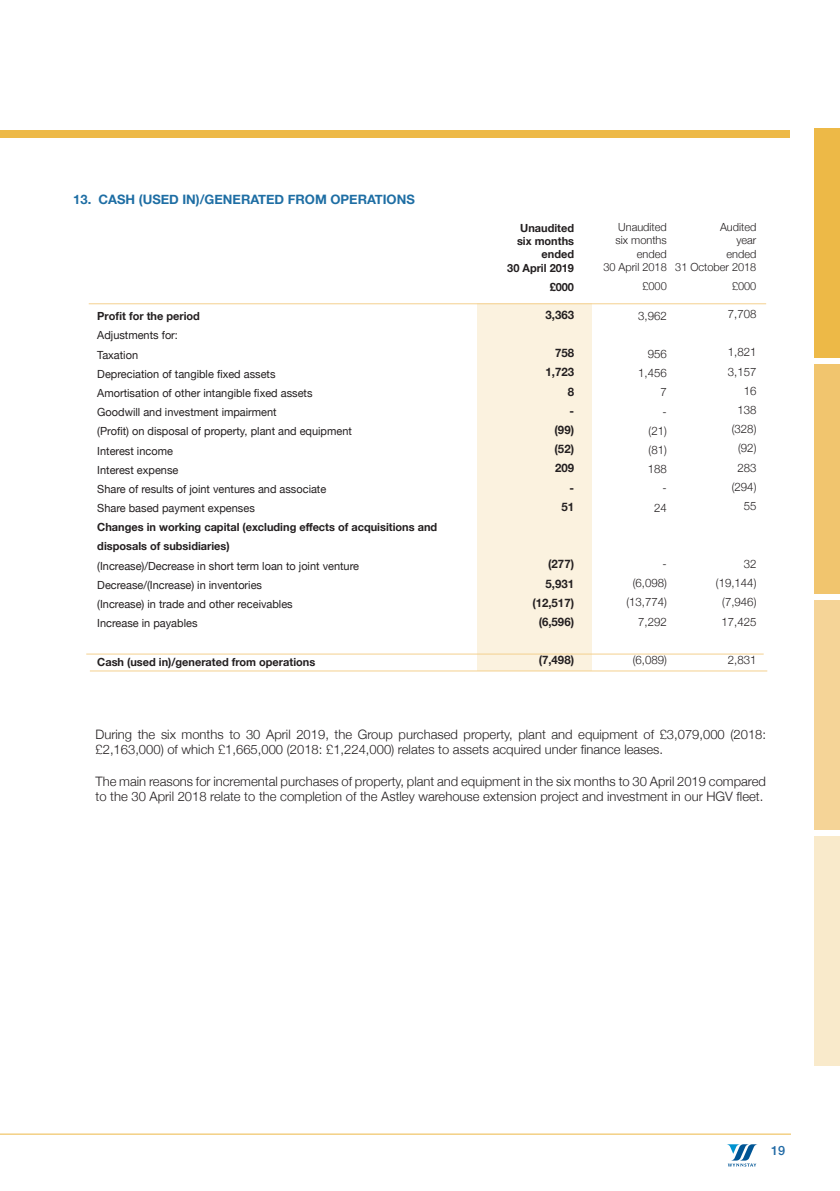
<style>
.page{position:relative;width:840px;height:1191px;background:#fff}
.page>*{position:absolute;margin:0;border:0;box-sizing:border-box;transform-origin:0 0}
.t1{font:300 13px/15.6px "Helvetica Neue";color:#231f20}
.t2{font:700 13px "Helvetica Neue";color:#1e6ea4}
.t3{font:500 12.6px "Helvetica Neue";color:#216aa5}
.t4{font:300 11.6px/19.2px "Helvetica Neue";color:#231f20;text-align:right}
.t5{font:700 11.6px/19.2px "Helvetica Neue";color:#231f20;text-align:right}
.t6{font:11.2px/19.2px "Helvetica Neue";color:#231f20}
.t7{font:700 11.2px/13.4px "Helvetica Neue";color:#231f20}
.t8{font:300 11.2px/13.4px "Helvetica Neue";color:#231f20;text-align:right}
</style>
<div class="page">
<hr style="left:0;top:1133px;width:790px;height:1px;background:#edb947">
<div style="left:814px;top:128px;width:25px;height:230px;background:#edb947"></div>
<div style="left:814px;top:364px;width:25px;height:229px;background:#f1c56e"></div>
<div style="left:814px;top:600px;width:25px;height:229px;background:#f5d497"></div>
<div style="left:814px;top:836px;width:25px;height:229px;background:#f9eacb"></div>
<div style="left:0;top:130px;width:789px;height:8px;background:#edb947"></div>
<svg style="left:727px;top:1144px;width:30px;height:22px"></svg>
<div style="left:476px;top:304px;width:115px;height:367px;background:#fbf2df"></div>
<hr style="left:89px;top:303px;width:676px;height:1px;background:#f4d08e">
<hr style="left:90px;top:670px;width:676px;height:1px;background:#f4d08e">
<hr style="left:86px;top:653px;width:677px;height:1px;background:#f4d08e">
<p class="t2" style="left:73px;top:189px;width:343px">13. CASH (USED IN)/GENERATED FROM OPERATIONS</p>
<p class="t7" style="left:97px;top:310px;width:104px">Profit for the period</p>
<p class="t6" style="left:97px;top:326px;width:256px">Adjustments for:<br>Taxation<br>Depreciation of tangible fixed assets<br>Amortisation of other intangible fixed assets<br>Goodwill and investment impairment<br>(Profit) on disposal of property, plant and equipment<br>Interest income<br>Interest expense<br>Share of results of joint ventures and associate<br>Share based payment expenses</p>
<p class="t7" style="left:97px;top:518px;width:341px;line-height:19.2px">Changes in working capital (excluding effects of acquisitions and disposals of subsidiaries)</p>
<p class="t6" style="left:97px;top:557px;width:263px">(Increase)/Decrease in short term loan to joint venture Decrease/(Increase) in inventories<br>(Increase) in trade and other receivables<br>Increase in payables</p>
<p class="t7" style="left:97px;top:655px;width:219px">Cash (used in)/generated from operations</p>
<p class="t7" style="left:507px;top:221px;width:68px;text-align:right">Unaudited six months ended<br>30 April 2019</p>
<p class="t7" style="left:549px;top:281px;width:26px">£000</p>
<p class="t5" style="left:545px;top:305px;width:30px">3,363</p>
<p class="t5" style="left:545px;top:344px;width:30px">758<br>1,723<br>8<br>-<br>(99) (52)<br>209<br>-<br>51</p>
<p class="t5" style="left:532px;top:555px;width:43px">(277)<br>5,931 (12,517) (6,596)</p>
<p class="t5" style="left:538px;top:651px;width:37px">(7,498)</p>
<p class="t8" style="left:603px;top:219px;width:65px">Unaudited six months ended<br>30 April 2018</p>
<p class="t8" style="left:642px;top:279px;width:26px">£000</p>
<p class="t4" style="left:638px;top:305px;width:30px">3,962</p>
<p class="t4" style="left:638px;top:343px;width:30px">956<br>1,456<br>7<br>-<br>(21) (81)<br>188<br>-<br>24</p>
<p class="t8" style="left:674px;top:219px;width:83px">Audited<br>year<br>ended<br>31 October 2018</p>
<p class="t8" style="left:731px;top:279px;width:26px">£000</p>
<p class="t4" style="left:727px;top:303px;width:30px">7,708</p>
<p class="t4" style="left:727px;top:342px;width:30px">1,821<br>3,157<br>16<br>138 (328) (92)<br>283 (294)<br>55</p>
<p class="t4" style="left:626px;top:553px;width:42px">- (6,098) (13,774)<br>7,292</p>
<p class="t4" style="left:632px;top:649px;width:36px">(6,089)</p>
<p class="t4" style="left:715px;top:553px;width:42px">32 (19,144) (7,946)<br>17,425</p>
<p class="t4" style="left:727px;top:649px;width:30px">2,831</p>
<p class="t1" style="left:95px;top:725px;width:671px">During the six months to 30 April 2019, the Group purchased property, plant and equipment of £3,079,000 (2018: £2,163,000) of which £1,665,000 (2018: £1,224,000) relates to assets acquired under finance leases.</p>
<p class="t1" style="left:95px;top:772px;width:671px">The main reasons for incremental purchases of property, plant and equipment in the six months to 30 April 2019 compared to the 30 April 2018 relate to the completion of the Astley warehouse extension project and investment in our HGV fleet.</p>
<p class="t3" style="left:770px;top:1140px;width:16px">19</p>
</div>
